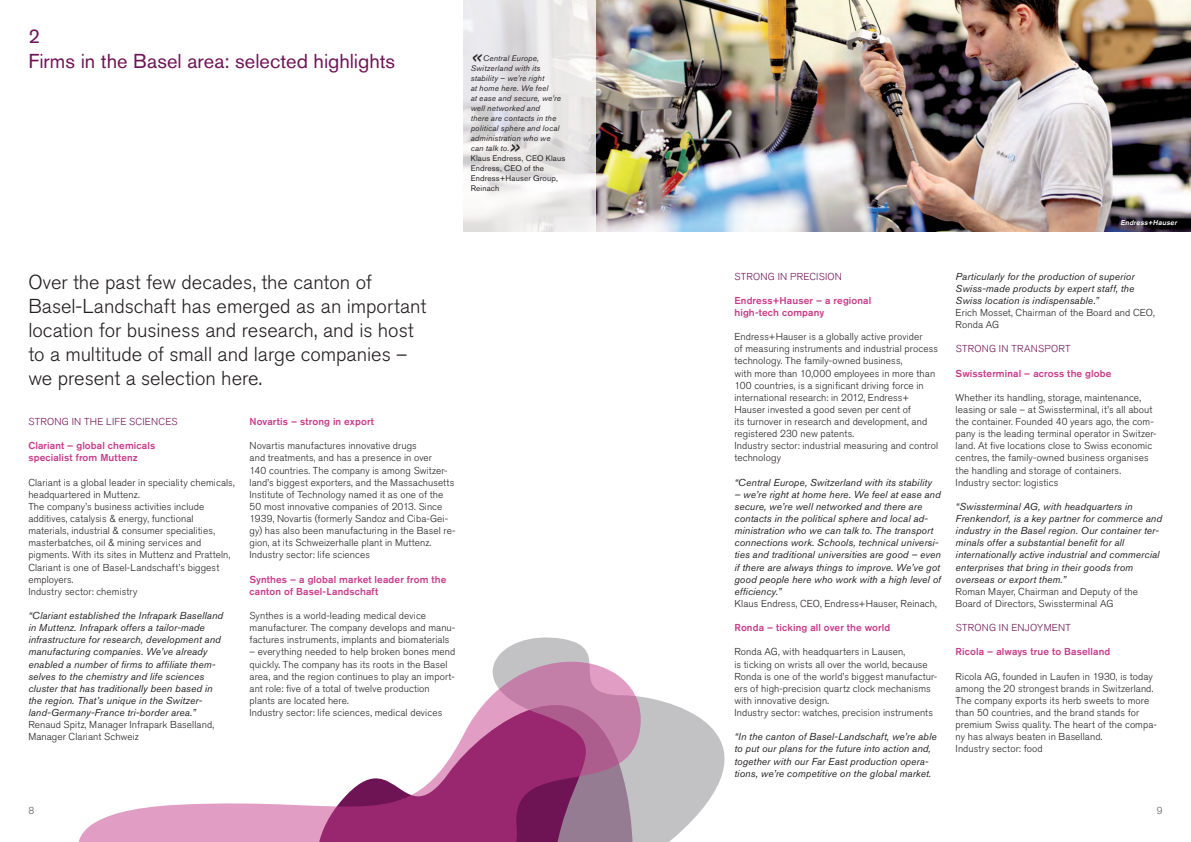
<style>
.page{position:relative;width:1191px;height:842px;background:#fff}
.page>*{position:absolute;margin:0;border:0;box-sizing:border-box;transform-origin:0 0}
.t1{font:italic 300 28px "Akzidenz Grotesk Std";color:#231f20}
.t2{font:300 20px/24px "Akzidenz Grotesk Std";color:#231f20}
.t3{font:20px/24.2px "Akzidenz Grotesk Std";color:#6e1455}
.t4{font:300 10px/12.1px "Akzidenz Grotesk Std";letter-spacing:.01em;color:#231f20}
.t5{font:italic 10px/12.1px "Akzidenz Grotesk Std";letter-spacing:.01em;color:#231f20}
.t6{font:500 10px/12.1px "Akzidenz Grotesk Std";letter-spacing:.01em;color:#c63c8a}
.t7{font:300 10px "Akzidenz Grotesk Std";letter-spacing:.025em;color:#6e1455}
.t8{font:300 10px "Akzidenz Grotesk Std";color:#57585a}
.t9{font:italic 8px/10px "Akzidenz Grotesk Std";letter-spacing:.02em;color:#231f20}
.t10{font:8px/10px "Akzidenz Grotesk Std";letter-spacing:.02em;color:#231f20}
.t11{font:italic 500 7px "Akzidenz Grotesk Std";color:#fff}
</style>
<div class="page">
<svg style="left:507px;top:637px;width:218px;height:205px"></svg>
<svg style="left:78px;top:648px;width:579px;height:194px"></svg>
<img style="left:595px;top:0;width:596px;height:231px">
<svg style="left:463px;top:0;width:132px;height:232px;fill:#e9e8e8"></svg>
<h2 class="t3" style="left:28px;top:24px;width:368px">2<br>Firms in the Basel area: selected highlights</h2>
<h1 class="t1" style="left:471px;top:42px;width:12px">«</h1>
<p class="t9" style="left:471px;top:53px;width:92px;text-indent:12px">Central Europe,<br>Switzerland with its stability – we’re right<br>at home here. We feel<br>at ease and secure, we’re well networked and<br>there are contacts in the political sphere and local administration who we can talk to.</p>
<p class="t10" style="left:471px;top:153px;width:96px">Klaus Endress, CEO Klaus</p>
<h1 class="t1" style="left:508px;top:132px;width:12px">»</h1>
<p class="t10" style="left:471px;top:163px;width:89px">Endress, CEO of the<br>Endress+Hauser Group,<br>Reinach</p>
<h2 class="t2" style="left:28px;top:270px;width:399px">Over the past few decades, the canton of Basel-Landschaft has emerged as an important location for business and research, and is host to a multitude of small and large companies – we present a selection here.</h2>
<p class="t7" style="left:28px;top:416px;width:151px">STRONG IN THE LIFE SCIENCES</p>
<p class="t6" style="left:28px;top:440px;width:128px">Clariant – global chemicals specialist from Muttenz</p>
<p class="t4" style="left:28px;top:476px;width:208px">Clariant is a global leader in speciality chemicals, headquartered in Muttenz.<br>The company’s business activities include additives, catalysis &amp; energy, functional materials, industrial &amp; consumer specialities, masterbatches, oil &amp; mining services and pigments. With its sites in Muttenz and Pratteln, Clariant is one of Basel-Landschaft’s biggest employers.<br>Industry sector: chemistry</p>
<p class="t5" style="left:28px;top:609px;width:196px">“Clariant established the Infrapark Baselland in Muttenz. Infrapark offers a tailor-made infrastructure for research, development and manufacturing companies. We’ve already enabled a number of firms to affiliate them&shy;selves to the chemistry and life sciences cluster that has traditionally been based in the region. That’s unique in the Switzer&shy;land-Germany-France tri-border area.”</p>
<p class="t4" style="left:28px;top:719px;width:187px">Renaud Spitz, Manager Infrapark Baselland,<br>Manager Clariant Schweiz</p>
<p class="t6" style="left:249px;top:415px;width:126px">Novartis – strong in export</p>
<p class="t4" style="left:249px;top:440px;width:207px">Novartis manufactures innovative drugs<br>and treatments, and has a presence in over<br>140 countries. The company is among Switzer&shy;land’s biggest exporters, and the Massachusetts Institute of Technology named it as one of the 50 most innovative companies of 2013. Since 1939, Novartis (formerly Sandoz and Ciba-Gei&shy;gy) has also been manufacturing in the Basel re&shy;gion, at its Schweizerhalle plant in Muttenz.<br>Industry sector: life sciences</p>
<p class="t6" style="left:249px;top:573px;width:198px">Synthes – a global market leader from the canton of Basel-Landschaft</p>
<p class="t4" style="left:249px;top:610px;width:207px">Synthes is a world-leading medical device manufacturer. The company develops and manu&shy;factures instruments, implants and biomaterials</p>
<p class="t4" style="left:249px;top:646px;width:207px">– everything needed to help broken bones mend quickly. The company has its roots in the Basel area, and the region continues to play an import&shy;ant role: five of a total of twelve production plants are located here.<br>Industry sector: life sciences, medical devices</p>
<p class="t11" style="left:1120px;top:219px;width:59px">Endress+Hauser</p>
<p class="t7" style="left:734px;top:270px;width:109px">STRONG IN PRECISION</p>
<p class="t6" style="left:734px;top:294px;width:138px">Endress+Hauser – a regional high-tech company</p>
<p class="t4" style="left:734px;top:331px;width:205px">Endress+Hauser is a globally active provider<br>of measuring instruments and industrial process technology. The family-owned business,<br>with more than 10,000 employees in more than 100 countries, is a significant driving force in international research: in 2012, Endress+ Hauser invested a good seven per cent of<br>its turnover in research and development, and registered 230 new patents.<br>Industry sector: industrial measuring and control technology</p>
<p class="t5" style="left:734px;top:476px;width:199px">“Central Europe, Switzerland with its stability</p>
<p class="t5" style="left:734px;top:488px;width:208px">– we’re right at home here. We feel at ease and secure, we’re well networked and there are contacts in the political sphere and local ad&shy;ministration who we can talk to. The transport connections work. Schools, technical universi&shy;ties and traditional universities are good – even if there are always things to improve. We’ve got good people here who work with a high level of efficiency.”</p>
<p class="t4" style="left:734px;top:598px;width:204px">Klaus Endress, CEO, Endress+Hauser, Reinach,</p>
<p class="t6" style="left:734px;top:621px;width:157px">Ronda – ticking all over the world</p>
<p class="t4" style="left:734px;top:646px;width:204px">Ronda AG, with headquarters in Lausen,<br>is ticking on wrists all over the world, because Ronda is one of the world’s biggest manufactur&shy;ers of high-precision quartz clock mechanisms with innovative design.<br>Industry sector: watches, precision instruments</p>
<p class="t5" style="left:734px;top:731px;width:204px">“In the canton of Basel-Landschaft, we’re able to put our plans for the future into action and, together with our Far East production opera&shy;tions, we’re competitive on the global market.</p>
<p class="t5" style="left:955px;top:270px;width:180px;text-align:justify">Particularly for the production of superior Swiss-made products by expert staff, the Swiss location is indispensable.”</p>
<p class="t4" style="left:955px;top:307px;width:200px">Erich Mosset, Chairman of the Board and CEO,<br>Ronda AG</p>
<p class="t7" style="left:955px;top:343px;width:116px">STRONG IN TRANSPORT</p>
<p class="t6" style="left:955px;top:367px;width:157px">Swissterminal – across the globe</p>
<p class="t4" style="left:955px;top:391px;width:202px">Whether its handling, storage, maintenance, leasing or sale – at Swissterminal, it’s all about the container. Founded 40 years ago, the com&shy;pany is the leading terminal operator in Switzer&shy;land. At five locations close to Swiss economic centres, the family-owned business organises the handling and storage of containers.<br>Industry sector: logistics</p>
<p class="t5" style="left:955px;top:500px;width:208px">“Swissterminal AG, with headquarters in Frenkendorf, is a key partner for commerce and industry in the Basel region. Our container ter&shy;minals offer a substantial benefit for all internationally active industrial and commercial enterprises that bring in their goods from overseas or export them.”</p>
<p class="t4" style="left:955px;top:585px;width:184px">Roman Mayer, Chairman and Deputy of the<br>Board of Directors, Swissterminal AG</p>
<p class="t7" style="left:955px;top:622px;width:117px">STRONG IN ENJOYMENT</p>
<p class="t6" style="left:955px;top:646px;width:156px">Ricola – always true to Baselland</p>
<p class="t4" style="left:955px;top:670px;width:203px">Ricola AG, founded in Laufen in 1930, is today among the 20 strongest brands in Switzerland.<br>The company exports its herb sweets to more than 50 countries, and the brand stands for premium Swiss quality. The heart of the compa&shy;ny has always beaten in Baselland.<br>Industry sector: food</p>
<p class="t8" style="left:28px;top:804px;width:7px">8</p>
<p class="t8" style="left:1156px;top:804px;width:7px">9</p>
</div>
